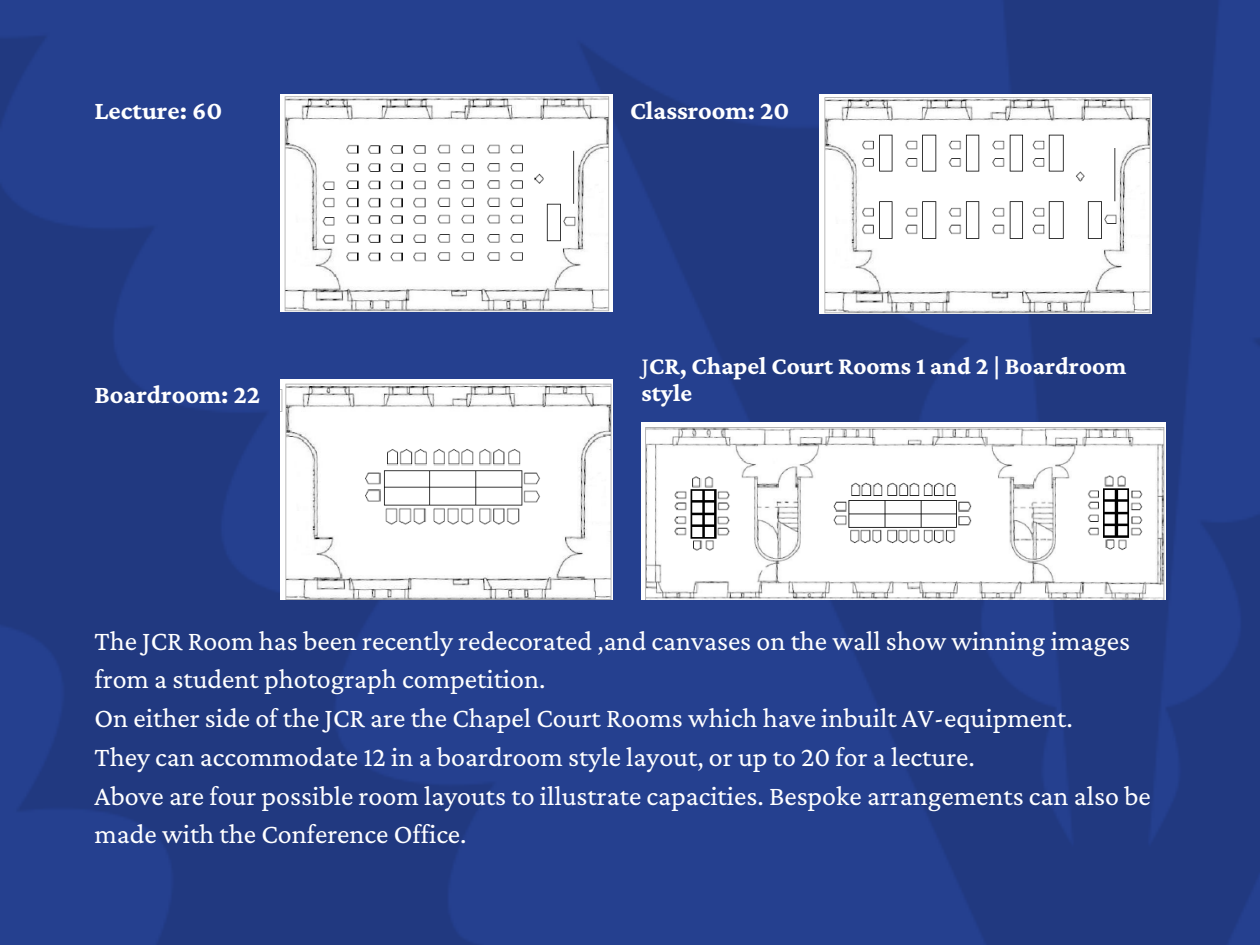
<style>
.page{position:relative;width:1260px;height:945px;background:#fff}
.page>*{position:absolute;margin:0;border:0;box-sizing:border-box;transform-origin:0 0}
.t1{font:28px/38.8px "Crimson Pro";color:#fff}
.t2{font:700 26.25px "Crimson Pro";color:#fff}
.t3{font:700 25.2px/27.2px "Crimson Pro";color:#fff}
.s1{font-weight:400}
</style>
<div class="page">
<img style="left:0;top:0;width:1260px;height:945px">
<img style="left:280px;top:94px;width:332px;height:218px">
<img style="left:280px;top:379px;width:332px;height:221px">
<img style="left:641px;top:422px;width:525px;height:178px">
<img style="left:819px;top:94px;width:333px;height:220px">
<p class="t2" style="left:94px;top:95px;width:129px">Lecture: 60</p>
<p class="t2" style="left:94px;top:380px;width:167px">Boardroom: 22</p>
<p class="t2" style="left:630px;top:95px;width:161px">Classroom: 20</p>
<p class="t3" style="left:641px;top:351px;width:487px"><span class="s1">J</span>CR, Chapel Court Rooms 1 and 2 | Boardroom style</p>
<p class="t1" style="left:94px;top:621px;width:1058px">The JCR Room has been recently redecorated ,and canvases on the wall show winning images from a student photograph competition.<br>On either side of the JCR are the Chapel Court Rooms which have inbuilt AV-equipment.<br>They can accommodate 12 in a boardroom style layout, or up to 20 for a lecture.<br>Above are four possible room layouts to illustrate capacities. Bespoke arrangements can also be made with the Conference Office.</p>
</div>
